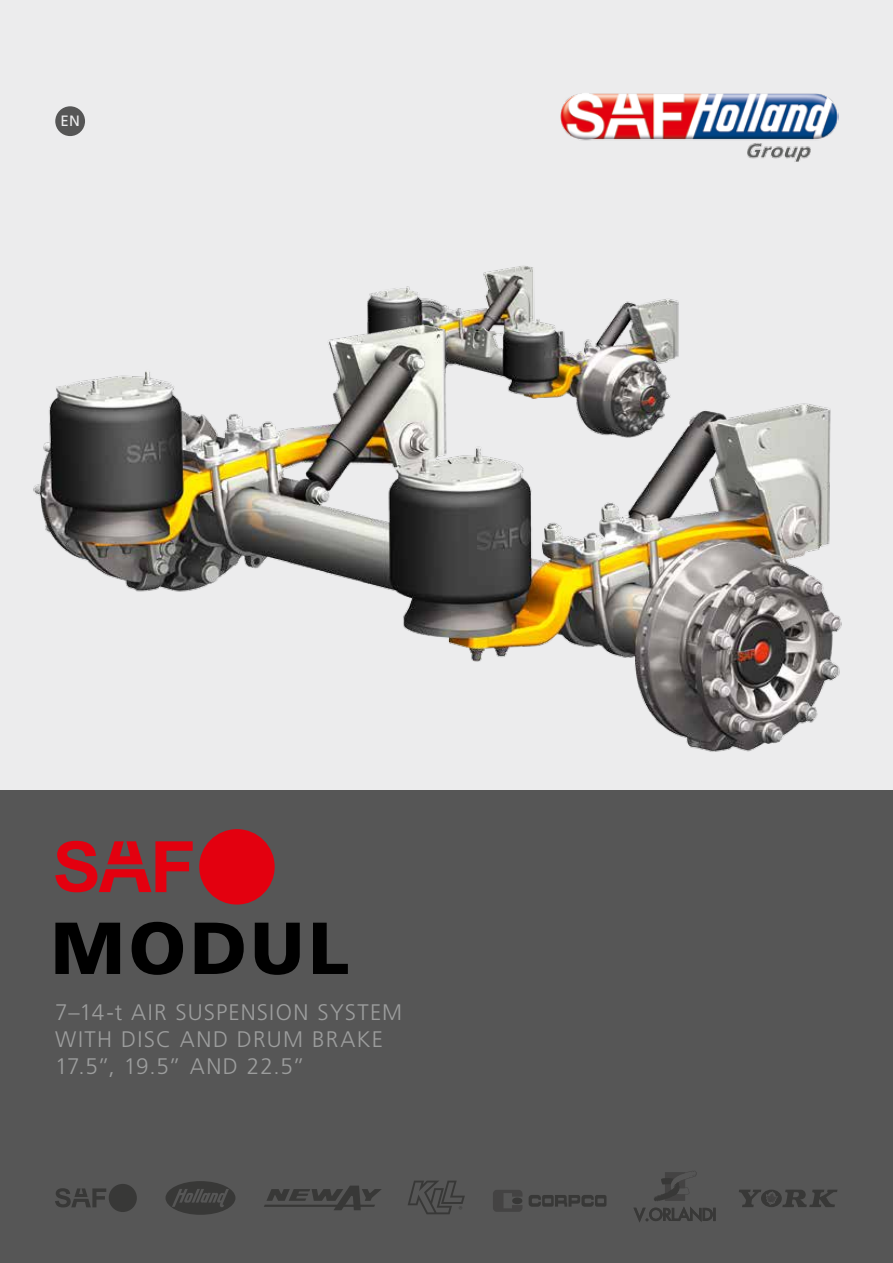
<style>
.page{position:relative;width:893px;height:1263px;background:#ececed}
.page>*{position:absolute;margin:0;border:0;box-sizing:border-box;transform-origin:0 0}
.t1{font:900 73.5px "Frutiger";letter-spacing:.055em;color:#000}
.t2{font:300 22.5px/27px "Frutiger";letter-spacing:.055em;color:#9c9d9d}
.t3{font:15px "Frutiger";color:#ececed}
</style>
<div class="page">
<div style="left:0;top:791px;width:893px;height:472px;background:#565656"></div>
<div style="left:55px;top:106px;width:30px;height:30px;background:#565656;border-radius:50%"></div>
<svg style="left:529px;top:1195px;width:77px;height:12px"></svg>
<svg style="left:493px;top:1190px;width:30px;height:22px"></svg>
<svg style="left:166px;top:1181px;width:69px;height:34px"></svg>
<svg style="left:264px;top:1185px;width:118px;height:25px"></svg>
<div style="left:109px;top:1184px;width:28px;height:28px;background:#383837;border-radius:50%"></div>
<svg style="left:55px;top:1188px;width:51px;height:19px"></svg>
<svg style="left:408px;top:1180px;width:57px;height:34px"></svg>
<svg style="left:634px;top:1207px;width:81px;height:15px"></svg>
<svg style="left:654px;top:1171px;width:43px;height:30px"></svg>
<svg style="left:739px;top:1189px;width:98px;height:18px"></svg>
<img style="left:560px;top:93px;width:279px;height:69px">
<div style="left:199px;top:829px;width:76px;height:75px;background:#e3000f;border-radius:50%"></div>
<svg style="left:55px;top:841px;width:138px;height:51px"></svg>
<img style="left:367px;top:266px;width:312px;height:52px">
<img style="left:33px;top:318px;width:809px;height:434px">
<p class="t3" style="left:60px;top:112px;width:21px">EN</p>
<h1 class="t1" style="left:51px;top:904px;width:300px">MODUL</h1>
<p class="t2" style="left:55px;top:999px;width:348px">7–14-t AIR SUSPENSION SYSTEM<br>WITH DISC AND DRUM BRAKE<br>17.5”, 19.5” AND 22.5”</p>
</div>
